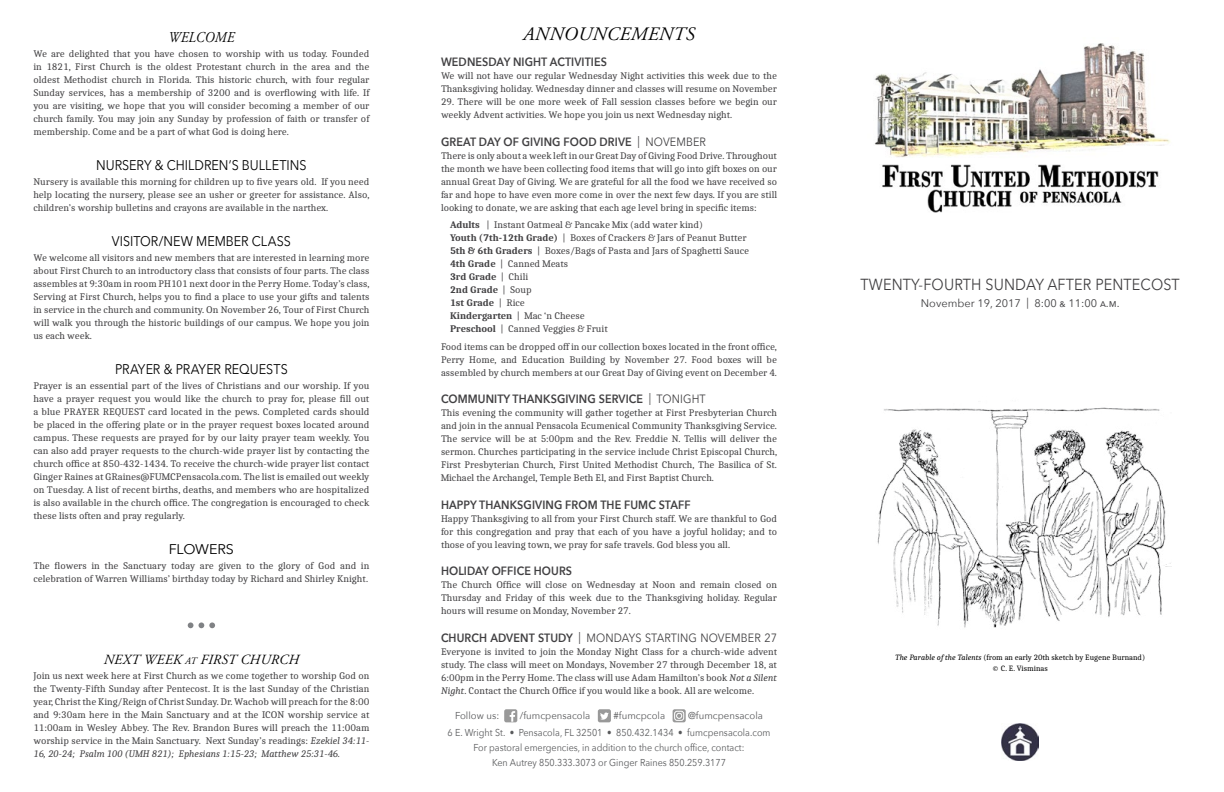
<style>
.page{position:relative;width:1224px;height:792px;background:#fff}
.page>*{position:absolute;margin:0;border:0;box-sizing:border-box;transform-origin:0 0}
.t1{font:italic 19px "Adobe Garamond Pro";letter-spacing:.015em;color:#000}
.t2{font:16px "Avenir Next";letter-spacing:.01em;color:#414042;scale:.9 1}
.t3{font:italic 15px "Adobe Garamond Pro";letter-spacing:.015em;color:#000;scale:.9 1}
.t4{font:14px "Avenir Next";color:#000;scale:.9 1}
.t5{font:italic 14px "Adobe Garamond Pro";letter-spacing:.015em;color:#000}
.t6{font:14px "Avenir Next";color:#000}
.t7{font:600 12px "Avenir Next";letter-spacing:.01em;color:#414042;scale:.9 1}
.t8{font:12px "Avenir Next";letter-spacing:.01em;color:#414042;scale:.9 1}
.t9{font:11px "Avenir Next";color:#414042}
.t10{font:10px/13px "Caladea";color:#414042;text-align:justify}
.t11{font:10px/16.8px "Avenir Next";color:#58595b;scale:.96 1}
.t12{font:10px/15px "Avenir Next";color:#58595b;text-align:center;scale:.9 1}
.t13{font:8px/11px "Caladea";color:#000;text-align:center}
.s1{font-size:9.8px}
.s2{font-style:italic}
.s3{font-weight:400}
.s4{font-weight:700}
.s5{font-weight:600}
</style>
<div class="page">
<div style="left:504px;top:709px;width:13px;height:13px;background:#999;border-radius:2px"></div>
<svg style="left:510px;top:711px;width:5px;height:11px"></svg>
<div style="left:598px;top:709px;width:13px;height:13px;background:#999;border-radius:2px"></div>
<svg style="left:600px;top:713px;width:9px;height:7px"></svg>
<svg style="left:673px;top:709px;width:13px;height:13px"></svg>
<div style="left:674px;top:711px;width:10px;height:10px;border:1px solid #fff;border-radius:2px"></div>
<svg style="left:676px;top:713px;width:7px;height:6px"></svg>
<img style="left:874px;top:43px;width:296px;height:170px">
<img style="left:877px;top:407px;width:294px;height:221px">
<img style="left:1002px;top:723px;width:36px;height:37px">
<svg style="left:188px;top:622px;width:5px;height:6px"></svg>
<svg style="left:199px;top:622px;width:16px;height:6px"></svg>
<h3 class="t3" style="left:168px;top:28px;width:75px">WELCOME</h3>
<p class="t10" style="left:33px;top:47px;width:338px">We are delighted that you have chosen to worship with us today. Founded in 1821, First Church is the oldest Protestant church in the area and the oldest Methodist church in Florida. This historic church, with four regular Sunday services, has a membership of 3200 and is overflowing with life. If you are visiting, we hope that you will consider becoming a member of our church family. You may join any Sunday by profession of faith or transfer of membership. Come and be a part of what God is doing here.</p>
<h3 class="t4" style="left:96px;top:153px;width:235px">NURSERY &amp; CHILDREN’S BULLETINS</h3>
<p class="t10" style="left:33px;top:175px;width:338px">Nursery is available this morning for children up to five years old. If you need help locating the nursery, please see an usher or greeter for assistance. Also, children’s worship bulletins and crayons are available in the narthex.</p>
<h3 class="t4" style="left:112px;top:229px;width:200px">VISITOR/NEW MEMBER CLASS</h3>
<p class="t10" style="left:33px;top:251px;width:338px">We welcome all visitors and new members that are interested in learning more about First Church to an introductory class that consists of four parts. The class assembles at 9:30am in room PH101 next door in the Perry Home. Today’s class, Serving at First Church, helps you to find a place to use your gifts and talents in service in the church and community. On November 26, Tour of First Church will walk you through the historic buildings of our campus. We hope you join us each week.</p>
<h3 class="t4" style="left:115px;top:357px;width:193px">PRAYER &amp; PRAYER REQUESTS</h3>
<p class="t10" style="left:33px;top:379px;width:338px">Prayer is an essential part of the lives of Christians and our worship. If you have a prayer request you would like the church to pray for, please fill out a blue PRAYER REQUEST card located in the pews. Completed cards should be placed in the offering plate or in the prayer request boxes located around campus. These requests are prayed for by our laity prayer team weekly. You can also add prayer requests to the church-wide prayer list by contacting the church office at 850-432-1434. To receive the church-wide prayer list contact Ginger Raines at GRaines@FUMCPensacola.com. The list is emailed out weekly on Tuesday. A list of recent births, deaths, and members who are hospitalized is also available in the church office. The congregation is encouraged to check these lists often and pray regularly.</p>
<h3 class="t6" style="left:169px;top:537px;width:67px">FLOWERS</h3>
<p class="t10" style="left:33px;top:559px;width:338px">The flowers in the Sanctuary today are given to the glory of God and in celebration of Warren Williams’ birthday today by Richard and Shirley Knight.</p>
<h3 class="t5" style="left:104px;top:651px;width:197px">NEXT WEEK <span class="s1">at</span> FIRST CHURCH</h3>
<p class="t10" style="left:33px;top:669px;width:338px">Join us next week here at First Church as we come together to worship God on the Twenty-Fifth Sunday after Pentecost. It is the last Sunday of the Christian year, Christ the King/Reign of Christ Sunday. Dr. Wachob will preach for the 8:00 and 9:30am here in the Main Sanctuary and at the ICON worship service at 11:00am in Wesley Abbey. The Rev. Brandon Bures will preach the 11:00am worship service in the Main Sanctuary. Next Sunday’s readings: <span class="s2">Ezekiel 34:11- 16, 20-24; Psalm 100 (UMH 821); Ephesians 1:15-23; Matthew 25:31-46.</span></p>
<h1 class="t1" style="left:523px;top:22px;width:173px">ANNOUNCEMENTS</h1>
<p class="t7" style="left:441px;top:52px;width:186px">WEDNESDAY NIGHT ACTIVITIES</p>
<p class="t10" style="left:441px;top:69px;width:338px">We will not have our regular Wednesday Night activities this week due to the<br>Thanksgiving holiday. Wednesday dinner and classes will resume on November</p>
<p class="t10" style="left:441px;top:95px;width:337px">29. There will be one more week of Fall session classes before we begin our weekly Advent activities. We hope you join us next Wednesday night.</p>
<p class="t7" style="left:441px;top:131px;width:296px">GREAT DAY OF GIVING FOOD DRIVE <span class="s3">| NOVEMBER</span></p>
<p class="t10" style="left:441px;top:149px;width:338px">There is only about a week left in our Great Day of Giving Food Drive. Throughout the month we have been collecting food items that will go into gift boxes on our annual Great Day of Giving. We are grateful for all the food we have received so far and hope to have even more come in over the next few days. If you are still looking to donate, we are asking that each age level bring in specific items:</p>
<p class="t10" style="left:450px;top:218px;width:301px;text-align:left"><span class="s4">Adults</span> | Instant Oatmeal &amp; Pancake Mix (add water kind)<br><span class="s4">Youth (7th-12th Grade)</span> | Boxes of Crackers &amp; Jars of Peanut Butter <span class="s4">5th &amp; 6th Graders</span> | Boxes/Bags of Pasta and Jars of Spaghetti Sauce <span class="s4">4th Grade</span> | Canned Meats<br><span class="s4">3rd Grade</span> | Chili<br><span class="s4">2nd Grade</span> | Soup<br><span class="s4">1st Grade</span> | Rice<br><span class="s4">Kindergarten</span> | Mac ‘n Cheese<br><span class="s4">Preschool</span> | Canned Veggies &amp; Fruit</p>
<p class="t10" style="left:441px;top:340px;width:338px">Food items can be dropped off in our collection boxes located in the front office, Perry Home, and Education Building by November 27. Food boxes will be assembled by church members at our Great Day of Giving event on December 4.</p>
<p class="t7" style="left:441px;top:389px;width:296px">COMMUNITY THANKSGIVING SERVICE <span class="s3">| TONIGHT</span></p>
<p class="t10" style="left:441px;top:406px;width:338px">This evening the community will gather together at First Presbyterian Church and join in the annual Pensacola Ecumenical Community Thanksgiving Service.<br>The service will be at 5:00pm and the Rev. Freddie N. Tellis will deliver the sermon. Churches participating in the service include Christ Episcopal Church, First Presbyterian Church, First United Methodist Church, The Basilica of St.<br>Michael the Archangel, Temple Beth El, and First Baptist Church.</p>
<p class="t7" style="left:441px;top:494px;width:279px">HAPPY THANKSGIVING FROM THE FUMC STAFF</p>
<p class="t10" style="left:441px;top:512px;width:337px">Happy Thanksgiving to all from your First Church staff. We are thankful to God for this congregation and pray that each of you have a joyful holiday; and to those of you leaving town, we pray for safe travels. God bless you all.</p>
<p class="t7" style="left:441px;top:561px;width:147px">HOLIDAY OFFICE HOURS</p>
<p class="t10" style="left:441px;top:578px;width:338px">The Church Office will close on Wednesday at Noon and remain closed on Thursday and Friday of this week due to the Thanksgiving holiday. Regular hours will resume on Monday, November 27.</p>
<p class="t8" style="left:441px;top:627px;width:375px"><span class="s5">CHURCH ADVENT STUDY</span> | MONDAYS STARTING NOVEMBER 27</p>
<p class="t10" style="left:441px;top:645px;width:338px">Everyone is invited to join the Monday Night Class for a church-wide advent study. The class will meet on Mondays, November 27 through December 18, at 6:00pm in the Perry Home. The class will use Adam Hamilton’s book <span class="s2">Not a Silent Night</span>. Contact the Church Office if you would like a book. All are welcome.</p>
<p class="t11" style="left:455px;top:707px;width:48px">Follow us:</p>
<p class="t11" style="left:520px;top:707px;width:75px">/fumcpensacola</p>
<p class="t11" style="left:613px;top:707px;width:55px">#fumcpcola</p>
<p class="t11" style="left:447px;top:707px;width:338px;text-indent:241px">@fumcpensacola<br>6 E. Wright St. • Pensacola, FL 32501 • 850.432.1434 • fumcpensacola.com</p>
<p class="t12" style="left:474px;top:740px;width:302px">For pastoral emergencies, in addition to the church office, contact:<br>Ken Autrey 850.333.3073 or Ginger Raines 850.259.3177</p>
<h2 class="t2" style="left:861px;top:271px;width:356px">TWENTY-FOURTH SUNDAY AFTER PENTECOST</h2>
<p class="t9" style="left:921px;top:294px;width:200px">November 19, 2017 | 8:00 &amp; 11:00 a.m.</p>
<p class="t13" style="left:895px;top:652px;width:252px"><span class="s2">The Parable of the Talents</span> (from an early 20th sketch by Eugene Burnand) © C. E. Visminas</p>
</div>
